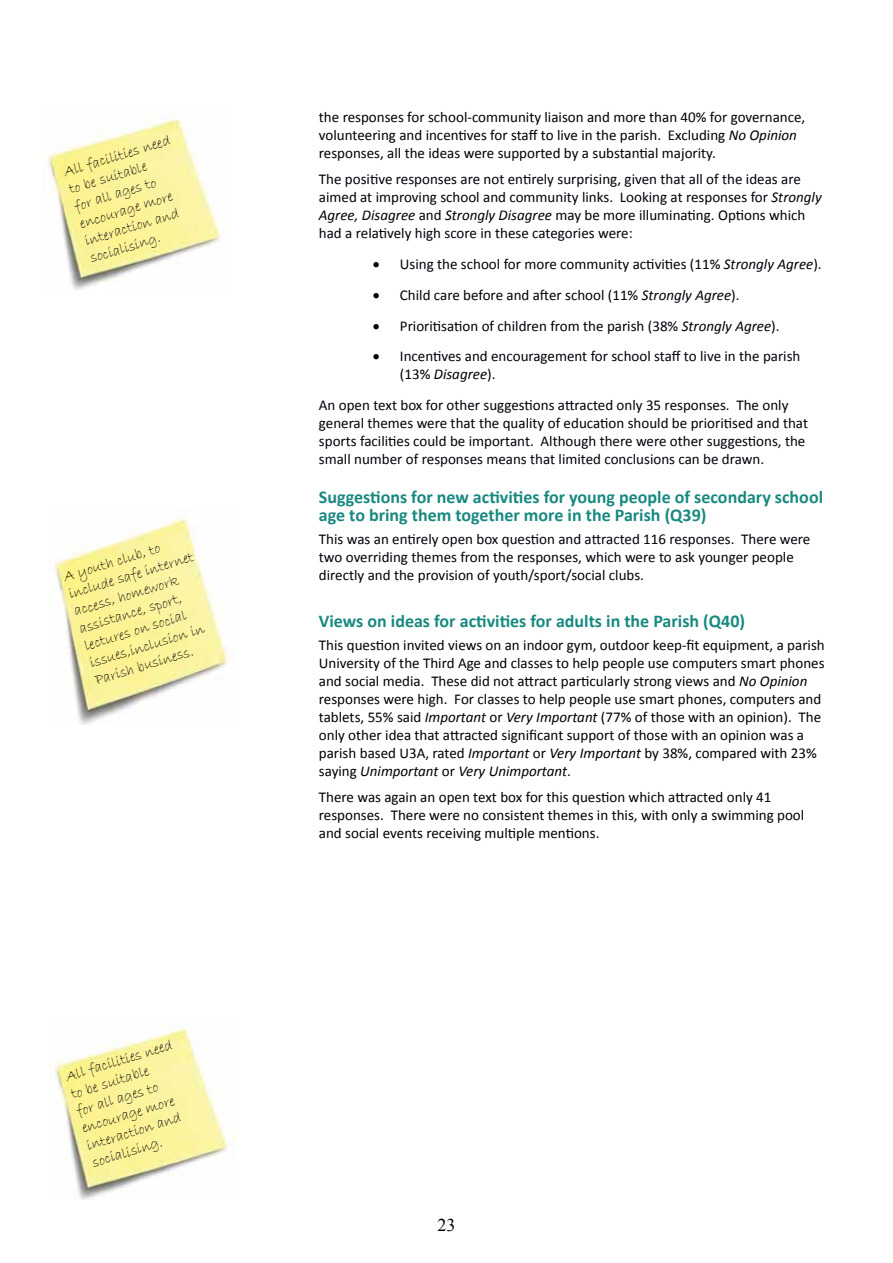
<style>
.page{position:relative;width:893px;height:1263px;background:#fff}
.page>*{position:absolute;margin:0;border:0;box-sizing:border-box;transform-origin:0 0}
.t1{font:700 18px/18px "Calibri";color:#188980}
.t2{font:18px "Times New Roman";color:#000}
.t3{font:15px/18px "Calibri";color:#00000a}
.t4{font:15px/18px "Calibri";color:#000}
.t5{font:15px/18px "Bradley Hand ITC";color:#000}
.s1{font-style:italic}
</style>
<div class="page">
<img style="left:43px;top:118px;width:185px;height:172px">
<img style="left:50px;top:518px;width:183px;height:207px">
<img style="left:50px;top:1028px;width:185px;height:171px">
<p class="t5" style="left:62px;top:164px;width:112px;rotate:-17deg">All facilities need to be suitable<br>for all ages to encourage more interaction and socialising.</p>
<p class="t5" style="left:61px;top:569px;width:131px;rotate:-17deg">A youth club, to include safe internet access, homework assistance, sport, lectures on social issues,inclusion in<br>Parish business.</p>
<p class="t5" style="left:64px;top:1068px;width:112px;rotate:-17deg">All facilities need to be suitable<br>for all ages to encourage more interaction and socialising.</p>
<p class="t4" style="left:319px;top:107px;width:488px">the responses for school-community liaison and more than 40% for governance, volunteering and incentives for staff to live in the parish. Excluding <span class="s1">No Opinion </span>responses, all the ideas were supported by a substantial majority.</p>
<p class="t3" style="left:319px;top:170px;width:504px">The positive responses are not entirely surprising, given that all of the ideas are aimed at improving school and community links. Looking at responses for <span class="s1">Strongly Agree, Disagree</span> and <span class="s1">Strongly Disagree</span> may be more illuminating. Options which had a relatively high score in these categories were:</p>
<p class="t3" style="left:373px;top:255px;width:450px">• Using the school for more community activities (11% <span class="s1">Strongly Agree</span>).</p>
<p class="t3" style="left:373px;top:285px;width:368px">• Child care before and after school (11% <span class="s1">Strongly Agree</span>).</p>
<p class="t3" style="left:373px;top:316px;width:408px">• Prioritisation of children from the parish (38% <span class="s1">Strongly Agree</span>).</p>
<p class="t3" style="left:400px;top:347px;width:402px;text-indent:-27px">• Incentives and encouragement for school staff to live in the parish (13% <span class="s1">Disagree</span>).</p>
<p class="t3" style="left:319px;top:396px;width:491px">An open text box for other suggestions attracted only 35 responses. The only general themes were that the quality of education should be prioritised and that sports facilities could be important. Although there were other suggestions, the small number of responses means that limited conclusions can be drawn.</p>
<p class="t1" style="left:319px;top:488px;width:506px">Suggestions for new activities for young people of secondary school age to bring them together more in the Parish (Q39)</p>
<p class="t3" style="left:319px;top:529px;width:493px">This was an entirely open box question and attracted 116 responses. There were two overriding themes from the responses, which were to ask younger people directly and the provision of youth/sport/social clubs.</p>
<p class="t1" style="left:319px;top:612px;width:428px">Views on ideas for activities for adults in the Parish (Q40)</p>
<p class="t4" style="left:319px;top:635px;width:507px">This question invited views on an indoor gym, outdoor keep-fit equipment, a parish University of the Third Age and classes to help people use computers smart phones and social media. These did not attract particularly strong views and <span class="s1">No Opinion </span>responses were high. For classes to help people use smart phones, computers and tablets, 55% said <span class="s1">Important</span> or <span class="s1">Very Important</span> (77% of those with an opinion). The only other idea that attracted significant support of those with an opinion was a parish based U3A, rated <span class="s1">Important</span> or <span class="s1">Very Important</span> by 38%, compared with 23% saying <span class="s1">Unimportant</span> or <span class="s1">Very Unimportant</span>.</p>
<p class="t4" style="left:319px;top:788px;width:487px">There was again an open text box for this question which attracted only 41 responses. There were no consistent themes in this, with only a swimming pool and social events receiving multiple mentions.</p>
<p class="t2" style="left:437px;top:1212px;width:19px">23</p>
</div>
